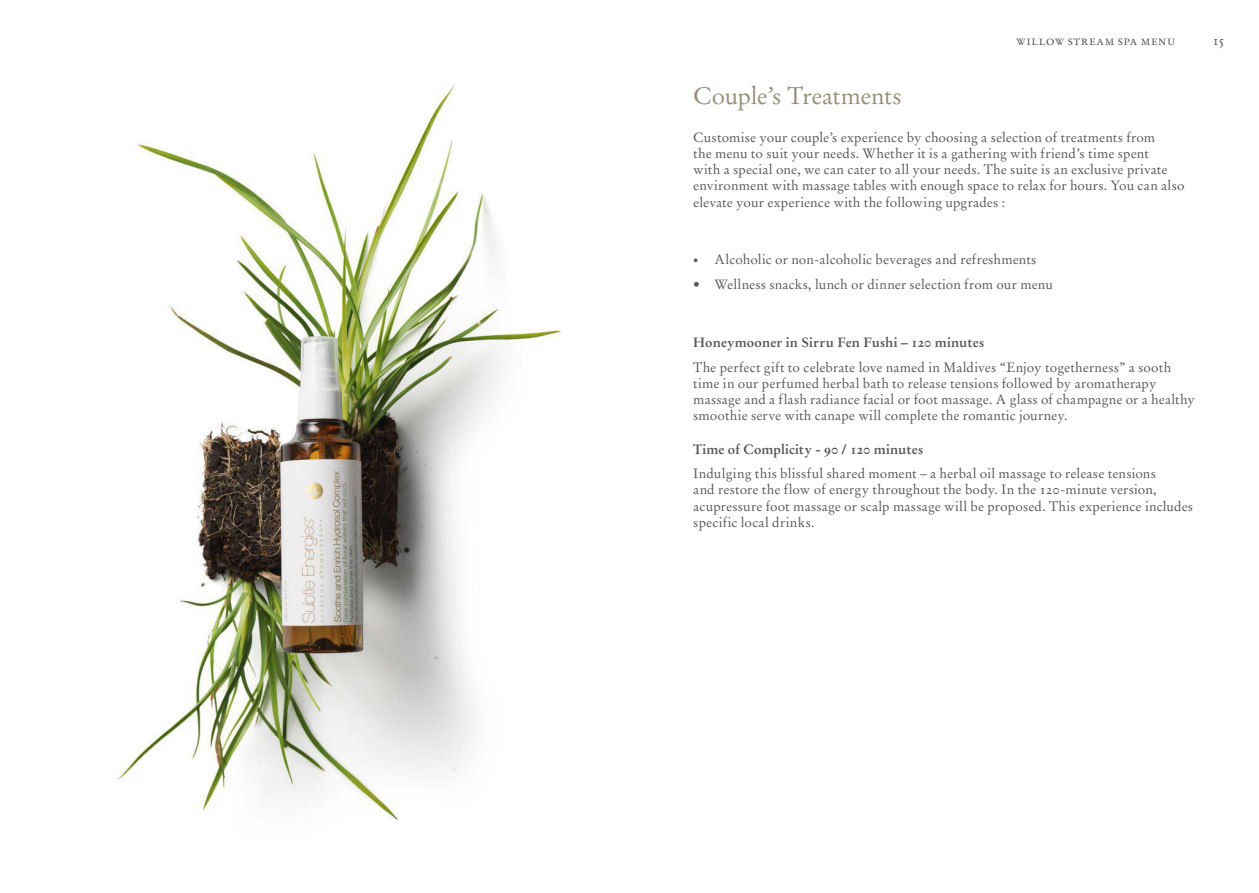
<style>
.page{position:relative;width:1259px;height:893px;background:#fff}
.page>*{position:absolute;margin:0;border:0;box-sizing:border-box;transform-origin:0 0}
.t1{font:24px "Stempel Garamond Roman Os F";letter-spacing:-.015em;color:#968f76}
.t2{font:13.5px/16.2px "Stempel Garamond Roman Os F";letter-spacing:.01em;color:#555759}
.t3{font:13.5px "Stempel Garamond Bold Os F";letter-spacing:.01em;color:#555759}
.t4{font:13.5px "Stempel Garamond Roman SC";letter-spacing:.035em;color:#555759}
.s1{font-size:10.5px}
</style>
<div class="page">
<img style="left:117px;top:84px;width:444px;height:740px">
<p class="t4" style="left:1016px;top:32px;width:161px">willow stream spa menu</p>
<p class="t4" style="left:1212px;top:32px;width:14px">15</p>
<h1 class="t1" style="left:693px;top:82px;width:210px">Couple’s Treatments</h1>
<p class="t2" style="left:693px;top:129px;width:493px">Customise your couple’s experience by choosing a selection of treatments from<br>the menu to suit your needs. Whether it is a gathering with friend’s time spent<br>with a special one, we can cater to all your needs. The suite is an exclusive private environment with massage tables with enough space to relax for hours. You can also elevate your experience with the following upgrades :</p>
<p class="t2" style="left:693px;top:252px;width:345px"><span class="s1">•</span> Alcoholic or non-alcoholic beverages and refreshments</p>
<p class="t2" style="left:693px;top:276px;width:361px">• Wellness snacks, lunch or dinner selection from our menu</p>
<p class="t3" style="left:693px;top:334px;width:292px">Honeymooner in Sirru Fen Fushi – 120 minutes</p>
<p class="t2" style="left:693px;top:359px;width:503px">The perfect gift to celebrate love named in Maldives “Enjoy togetherness” a sooth time in our perfumed herbal bath to release tensions followed by aromatherapy massage and a flash radiance facial or foot massage. A glass of champagne or a healthy smoothie serve with canape will complete the romantic journey.</p>
<p class="t3" style="left:693px;top:441px;width:231px">Time of Complicity - 90 / 120 minutes</p>
<p class="t2" style="left:693px;top:466px;width:501px">Indulging this blissful shared moment – a herbal oil massage to release tensions<br>and restore the flow of energy throughout the body. In the 120-minute version, acupressure foot massage or scalp massage will be proposed. This experience includes specific local drinks.</p>
</div>
